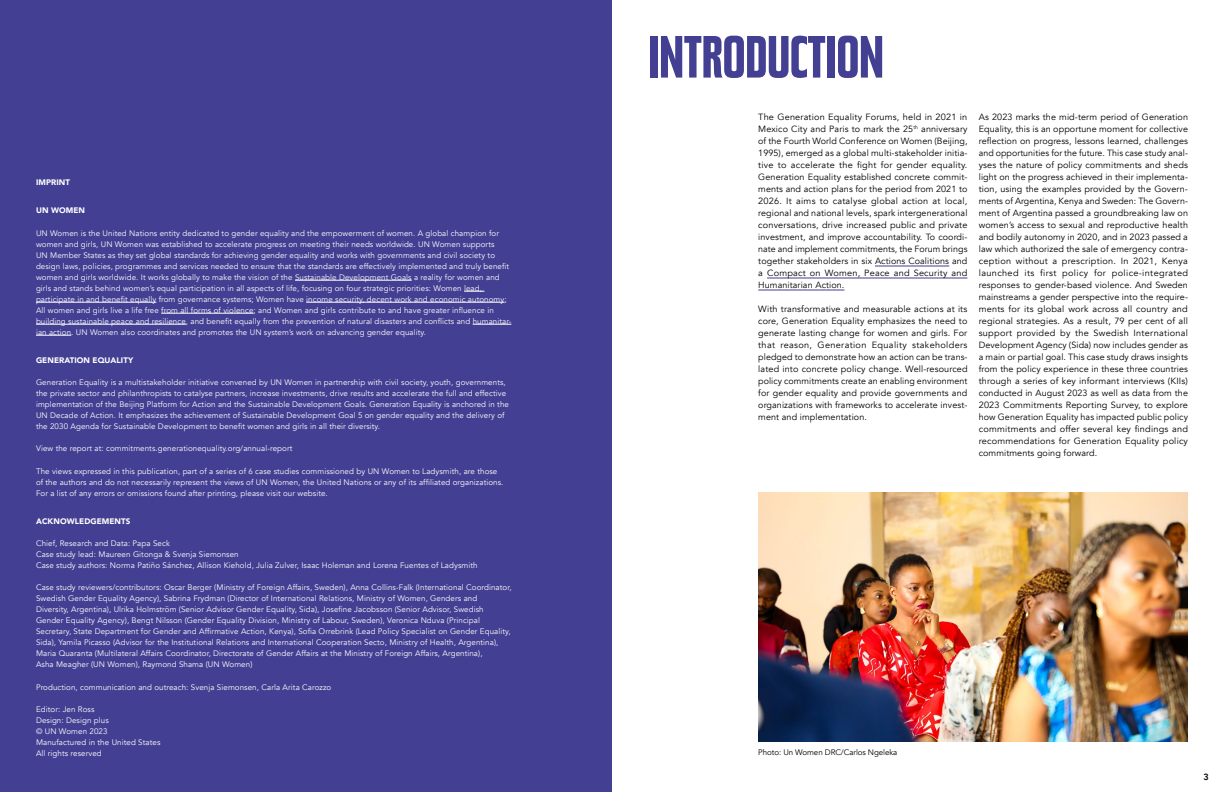
<style>
.page{position:relative;width:1224px;height:792px;background:#fff}
.page>*{position:absolute;margin:0;border:0;box-sizing:border-box;transform-origin:0 0}
.H_1_OK{font:700 60px "Tasse";color:#433f92}
.body_OK{font:9px/12px "Avenir";letter-spacing:.01em;color:#000;text-align:justify}
.t1{font:800 9px "Avenir";color:#000}
.page_2{font:8px/11px "Avenir";letter-spacing:.01em;color:#fff}
.Title_P2{font:900 8px "Avenir";letter-spacing:.01em;color:#fff}
.KF_body{font:8px "Avenir";letter-spacing:-.01em;color:#000}
</style>
<div class="page">
<div style="left:0;top:0;width:612px;height:792px;background:#433f92"></div>
<hr style="left:295px;top:280px;width:117px;height:1px;background:#fff">
<svg style="left:464px;top:291px;width:20px;height:1px"></svg>
<hr style="left:36px;top:302px;width:120px;height:1px;background:#fff">
<hr style="left:306px;top:302px;width:198px;height:1px;background:#fff">
<hr style="left:161px;top:313px;width:93px;height:1px;background:#fff">
<hr style="left:36px;top:324px;width:150px;height:1px;background:#fff">
<hr style="left:473px;top:324px;width:38px;height:1px;background:#fff">
<hr style="left:36px;top:335px;width:35px;height:1px;background:#fff">
<hr style="left:875px;top:266px;width:74px;height:1px;background:#433f92">
<hr style="left:767px;top:278px;width:200px;height:1px;background:#433f92">
<hr style="left:758px;top:290px;width:86px;height:1px;background:#433f92">
<img style="left:758px;top:492px;width:430px;height:249px">
<p class="Title_P2" style="left:36px;top:176px;width:36px">IMPRINT</p>
<p class="Title_P2" style="left:36px;top:204px;width:51px">UN WOMEN</p>
<p class="page_2" style="left:36px;top:228px;width:477px">UN Women is the United Nations entity dedicated to gender equality and the empowerment of women. A global champion for women and girls, UN Women was established to accelerate progress on meeting their needs worldwide. UN Women supports<br>UN Member States as they set global standards for achieving gender equality and works with governments and civil society to design laws, policies, programmes and services needed to ensure that the standards are effectively implemented and truly benefit women and girls worldwide. It works globally to make the vision of the Sustainable Development Goals a reality for women and girls and stands behind women’s equal participation in all aspects of life, focusing on four strategic priorities: Women lead, participate in and benefit equally from governance systems; Women have income security, decent work and economic autonomy; All women and girls live a life free from all forms of violence; and Women and girls contribute to and have greater influence in building sustainable peace and resilience, and benefit equally from the prevention of natural disasters and conflicts and humanitar&shy;ian action. UN Women also coordinates and promotes the UN system’s work on advancing gender equality.</p>
<p class="Title_P2" style="left:36px;top:353px;width:99px">GENERATION EQUALITY</p>
<p class="page_2" style="left:36px;top:377px;width:475px">Generation Equality is a multistakeholder initiative convened by UN Women in partnership with civil society, youth, governments, the private sector and philanthropists to catalyse partners, increase investments, drive results and accelerate the full and effective implementation of the Beijing Platform for Action and the Sustainable Development Goals. Generation Equality is anchored in the UN Decade of Action. It emphasizes the achievement of Sustainable Development Goal 5 on gender equality and the delivery of the 2030 Agenda for Sustainable Development to benefit women and girls in all their diversity.</p>
<p class="page_2" style="left:36px;top:443px;width:258px">View the report at: commitments.generationequality.org/annual-report</p>
<p class="page_2" style="left:36px;top:466px;width:469px">The views expressed in this publication, part of a series of 6 case studies commissioned by UN Women to Ladysmith, are those of the authors and do not necessarily represent the views of UN Women, the United Nations or any of its affiliated organizations.<br>For a list of any errors or omissions found after printing, please visit our website.</p>
<p class="Title_P2" style="left:36px;top:514px;width:96px">ACKNOWLEDGEMENTS</p>
<p class="page_2" style="left:36px;top:538px;width:135px">Chief, Research and Data: Papa Seck</p>
<p class="page_2" style="left:36px;top:549px;width:204px">Case study lead: Maureen Gitonga &amp; Svenja Siemonsen</p>
<p class="page_2" style="left:36px;top:560px;width:443px">Case study authors: Norma Patiño Sánchez, Allison Kiehold, Julia Zulver, Isaac Holeman and Lorena Fuentes of Ladysmith</p>
<p class="page_2" style="left:36px;top:582px;width:477px">Case study reviewers/contributors: Oscar Berger (Ministry of Foreign Affairs, Sweden), Anna Collins-Falk (International Coordinator, Swedish Gender Equality Agency), Sabrina Frydman (Director of International Relations, Ministry of Women, Genders and Diversity, Argentina), Ulrika Holmström (Senior Advisor Gender Equality, Sida), Josefine Jacobsson (Senior Advisor, Swedish Gender Equality Agency), Bengt Nilsson (Gender Equality Division, Ministry of Labour, Sweden), Veronica Nduva (Principal Secretary, State Department for Gender and Affirmative Action, Kenya), Sofia Orrebrink (Lead Policy Specialist on Gender Equality, Sida), Yamila Picasso (Advisor for the Institutional Relations and International Cooperation Secto, Ministry of Health, Argentina), Maria Quaranta (Multilateral Affairs Coordinator, Directorate of Gender Affairs at the Ministry of Foreign Affairs, Argentina),<br>Asha Meagher (UN Women), Raymond Shama (UN Women)</p>
<p class="page_2" style="left:36px;top:682px;width:297px">Production, communication and outreach: Svenja Siemonsen, Carla Arita Carozzo</p>
<p class="page_2" style="left:36px;top:704px;width:60px">Editor: Jen Ross</p>
<p class="page_2" style="left:36px;top:715px;width:74px">Design: Design plus</p>
<p class="page_2" style="left:36px;top:726px;width:73px">© UN Women 2023</p>
<p class="page_2" style="left:36px;top:737px;width:126px">Manufactured in the United States</p>
<p class="page_2" style="left:36px;top:748px;width:67px">All rights reserved</p>
<p class="H_1_OK" style="left:648px;top:24px;width:237px">INTRODUCTION</p>
<p class="body_OK" style="left:758px;top:111px;width:211px">The Generation Equality Forums, held in 2021 in Mexico City and Paris to mark the 25<sup>th</sup> anniversary of the Fourth World Conference on Women (Beijing, 1995), emerged as a global multi-stakeholder initia&shy;tive to accelerate the fight for gender equality.<br>Generation Equality established concrete commit&shy;ments and action plans for the period from 2021 to 2026. It aims to catalyse global action at local, regional and national levels, spark intergenerational conversations, drive increased public and private investment, and improve accountability. To coordi&shy;nate and implement commitments, the Forum brings together stakeholders in six Actions Coalitions and a Compact on Women, Peace and Security and Humanitarian Action.</p>
<p class="body_OK" style="left:758px;top:303px;width:211px">With transformative and measurable actions at its core, Generation Equality emphasizes the need to generate lasting change for women and girls. For that reason, Generation Equality stakeholders pledged to demonstrate how an action can be trans&shy;lated into concrete policy change. Well-resourced policy commitments create an enabling environment for gender equality and provide governments and organizations with frameworks to accelerate invest&shy;ment and implementation.</p>
<p class="body_OK" style="left:979px;top:111px;width:211px">As 2023 marks the mid-term period of Generation Equality, this is an opportune moment for collective reflection on progress, lessons learned, challenges and opportunities for the future. This case study anal&shy;yses the nature of policy commitments and sheds light on the progress achieved in their implementa&shy;tion, using the examples provided by the Govern&shy;ments of Argentina, Kenya and Sweden: The Govern&shy;ment of Argentina passed a groundbreaking law on women’s access to sexual and reproductive health and bodily autonomy in 2020, and in 2023 passed a law which authorized the sale of emergency contra&shy;ception without a prescription. In 2021, Kenya launched its first policy for police-integrated responses to gender-based violence. And Sweden mainstreams a gender perspective into the require&shy;ments for its global work across all country and regional strategies. As a result, 79 per cent of all support provided by the Swedish International Development Agency (Sida) now includes gender as a main or partial goal. This case study draws insights from the policy experience in these three countries through a series of key informant interviews (KIIs) conducted in August 2023 as well as data from the 2023 Commitments Reporting Survey, to explore how Generation Equality has impacted public policy commitments and offer several key findings and recommendations for Generation Equality policy commitments going forward.</p>
<p class="KF_body" style="left:758px;top:747px;width:141px">Photo: Un Women DRC/Carlos Ngeleka</p>
<p class="t1" style="left:1203px;top:770px;width:7px">3</p>
</div>
